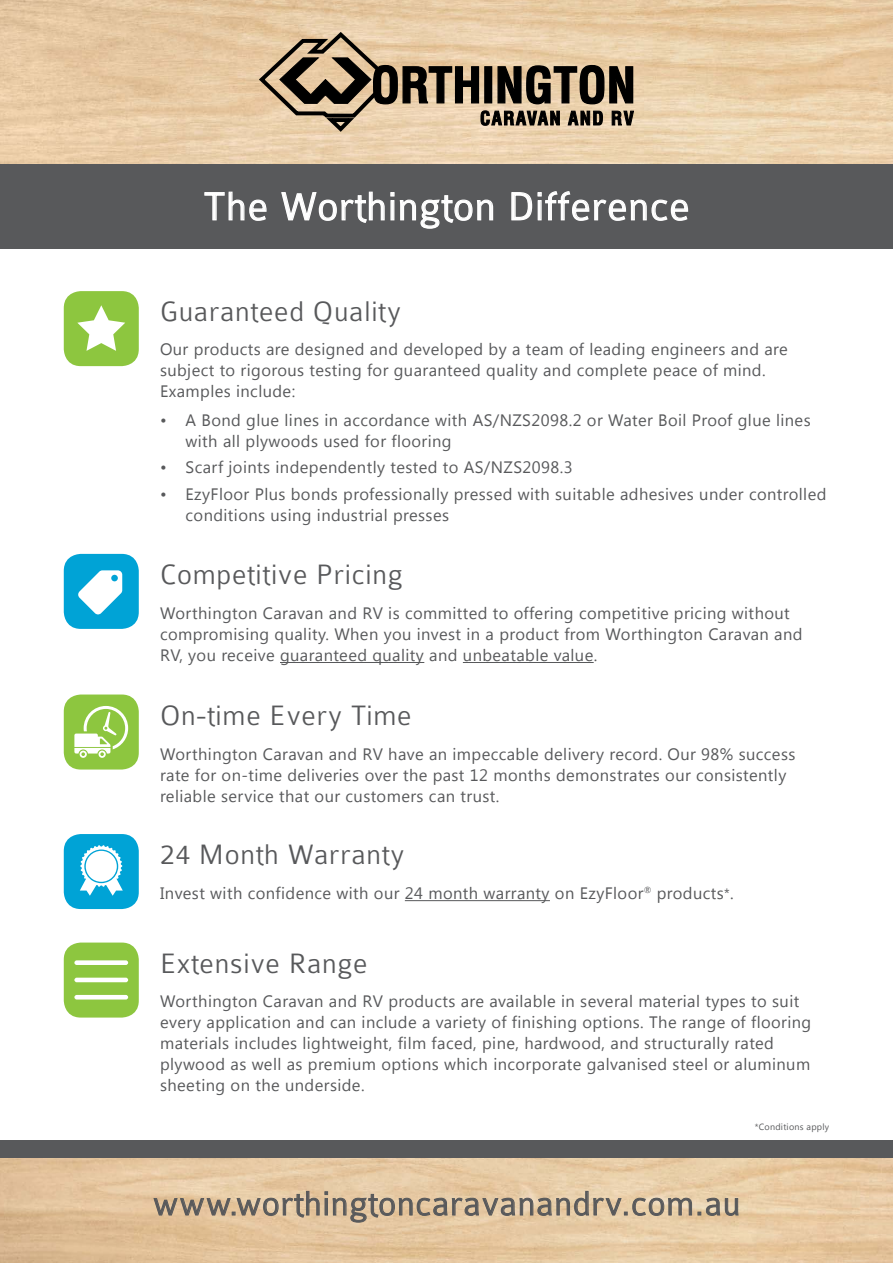
<style>
.page{position:relative;width:893px;height:1263px;background:#fff}
.page>*{position:absolute;margin:0;border:0;box-sizing:border-box;transform-origin:0 0}
.t1{font:300 42px "Colaborate";letter-spacing:.025em;color:#fff}
.t2{font:300 36px "Colaborate";letter-spacing:.025em;color:#58595b}
.t3{font:300 30px "Colaborate";letter-spacing:.025em;color:#58595b}
.t4{font:16.5px/21px "Segoe UI";letter-spacing:.025em;color:#58595b}
.t5{font:9px "Segoe UI";letter-spacing:.025em;color:#58595b}
.s1{font-size:13.5px}
</style>
<div class="page">
<hr style="left:280px;top:662px;width:144px;height:1px;background:#58595b">
<hr style="left:463px;top:662px;width:131px;height:1px;background:#58595b">
<div style="left:0;top:164px;width:893px;height:85px;background:#58595b"></div>
<div style="left:0;top:1141px;width:893px;height:17px;background:#58595b"></div>
<svg style="left:259px;top:32px;width:375px;height:100px;background:#a8947a"></svg>
<svg style="left:204px;top:191px;width:63px;height:30px"></svg>
<svg style="left:281px;top:191px;width:213px;height:38px"></svg>
<svg style="left:511px;top:191px;width:178px;height:30px"></svg>
<hr style="left:405px;top:900px;width:145px;height:1px;background:#58595b">
<div style="left:64px;top:291px;width:75px;height:75px;background:#8dc63f;border-radius:17px"></div>
<div style="left:64px;top:554px;width:75px;height:75px;background:#00a3d6;border-radius:17px"></div>
<div style="left:64px;top:694px;width:75px;height:75px;background:#8dc63f;border-radius:17px"></div>
<div style="left:64px;top:834px;width:75px;height:75px;background:#00a3d6;border-radius:17px"></div>
<div style="left:64px;top:942px;width:75px;height:75px;background:#8dc63f;border-radius:17px"></div>
<svg style="left:80px;top:845px;width:43px;height:51px"></svg>
<svg style="left:74px;top:706px;width:54px;height:52px"></svg>
<svg style="left:78px;top:570px;width:44px;height:44px"></svg>
<svg style="left:77px;top:305px;width:48px;height:46px"></svg>
<div style="left:74px;top:960px;width:54px;height:5px;background:#fff;border-radius:2px"></div>
<hr style="left:74px;top:978px;width:54px;height:4px;background:#fff;border-radius:2px">
<hr style="left:74px;top:995px;width:54px;height:4px;background:#fff;border-radius:2px">
<svg style="left:153px;top:1190px;width:539px;height:33px;background:#d1b999"></svg>
<svg style="left:698px;top:1197px;width:41px;height:19px"></svg>
<h1 class="t1" style="left:204px;top:185px;width:487px">The Worthington Difference</h1>
<h3 class="t3" style="left:160px;top:296px;width:243px">Guaranteed Quality</h3>
<p class="t4" style="left:160px;top:338px;width:629px">Our products are designed and developed by a team of leading engineers and are subject to rigorous testing for guaranteed quality and complete peace of mind.<br>Examples include:</p>
<p class="t4" style="left:186px;top:409px;width:627px;text-indent:-26px">• A Bond glue lines in accordance with AS/NZS2098.2 or Water Boil Proof glue lines with all plywoods used for flooring</p>
<p class="t4" style="left:160px;top:456px;width:414px">• Scarf joints independently tested to AS/NZS2098.3</p>
<p class="t4" style="left:186px;top:483px;width:642px;text-indent:-26px">• EzyFloor Plus bonds professionally pressed with suitable adhesives under controlled conditions using industrial presses</p>
<h3 class="t3" style="left:160px;top:559px;width:244px">Competitive Pricing</h3>
<p class="t4" style="left:160px;top:602px;width:644px">Worthington Caravan and RV is committed to offering competitive pricing without compromising quality. When you invest in a product from Worthington Caravan and<br>RV, you receive guaranteed quality and unbeatable value.</p>
<h3 class="t3" style="left:160px;top:700px;width:253px">On-time Every Time</h3>
<p class="t4" style="left:160px;top:743px;width:637px">Worthington Caravan and RV have an impeccable delivery record. Our 98% success rate for on-time deliveries over the past 12 months demonstrates our consistently reliable service that our customers can trust.</p>
<h3 class="t3" style="left:160px;top:839px;width:246px">24 Month Warranty</h3>
<p class="t4" style="left:160px;top:882px;width:575px">Invest with confidence with our 24 month warranty on EzyFloor<sup>®</sup> products<span class="s1">*</span>.</p>
<h3 class="t3" style="left:160px;top:948px;width:209px">Extensive Range</h3>
<p class="t4" style="left:160px;top:989px;width:653px">Worthington Caravan and RV products are available in several material types to suit every application and can include a variety of finishing options. The range of flooring materials includes lightweight, film faced, pine, hardwood, and structurally rated plywood as well as premium options which incorporate galvanised steel or aluminum sheeting on the underside.</p>
<p class="t5" style="left:755px;top:1121px;width:76px">*Conditions apply</p>
<h2 class="t2" style="left:153px;top:1185px;width:589px">www.worthingtoncaravanandrv.com.au</h2>
</div>
